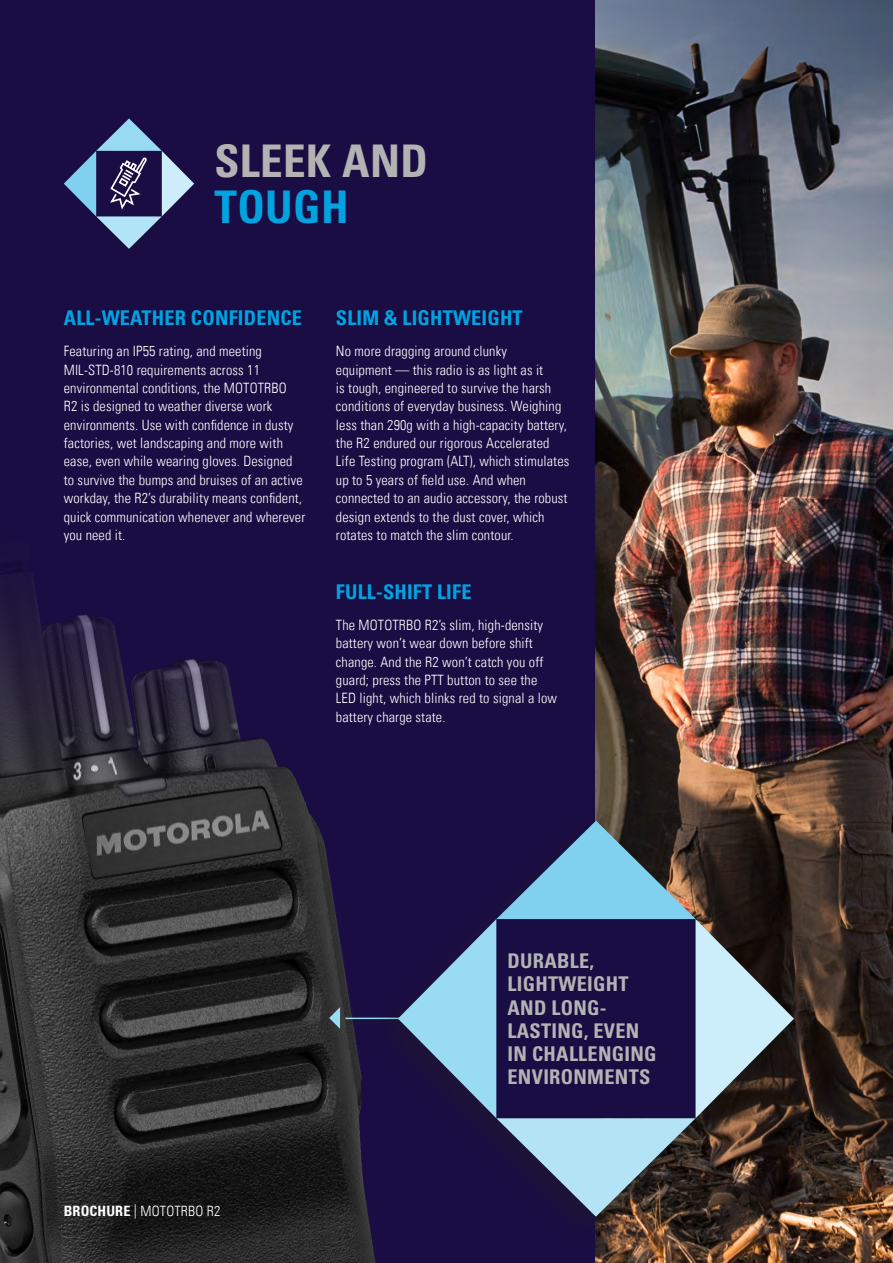
<style>
.page{position:relative;width:893px;height:1263px;background:#fff}
.page>*{position:absolute;margin:0;border:0;box-sizing:border-box;transform-origin:0 0}
.H1_-_CONTENT_HEADER{font:700 condensed 45px/46.5px "Univers LT Pro";letter-spacing:.01em;color:#b3b3b3}
.INTRODUCTION_COPY{font:700 condensed 20.25px/23.2px "Univers LT Pro";letter-spacing:.015em;color:#b3b3b3}
.H2_-_CONTENT_HEADER{font:700 condensed 20.25px "Univers LT Pro";letter-spacing:.01em;color:#00a3e0}
.COPY_-_LIGHT{font:300 condensed 14.25px/18.3px "Univers LT";letter-spacing:.01em;color:#fff}
.COPY{font:300 condensed 14.25px "Univers LT";letter-spacing:.01em;color:#fff}
.s1{color:#00a3e0}
.s2{font-family:"Univers LT Pro";font-weight:700}
</style>
<div class="page">
<img style="left:0;top:0;width:596px;height:1263px">
<img style="left:596px;top:0;width:297px;height:1263px">
<div style="left:344px;top:1016px;width:391px;height:11px;background:#231f20;opacity:.75"></div>
<hr style="left:345px;top:1017px;width:382px;height:2px;background:#99dbf2">
<svg style="left:329px;top:1007px;width:11px;height:22px"></svg>
<div style="left:367px;top:811px;width:438px;height:437px;background:#231f20;opacity:.4"></div>
<svg style="left:398px;top:821px;width:396px;height:396px;background:#424765"></svg>
<svg style="left:64px;top:118px;width:130px;height:131px;background:#424774"></svg>
<p class="H1_-_CONTENT_HEADER" style="left:214px;top:137px;width:215px">SLEEK AND<br><span class="s1">TOUGH</span></p>
<p class="H2_-_CONTENT_HEADER" style="left:64px;top:305px;width:240px">ALL-WEATHER CONFIDENCE</p>
<p class="COPY_-_LIGHT" style="left:64px;top:342px;width:243px">Featuring an IP55 rating, and meeting MIL-STD-810 requirements across 11 environmental conditions, the MOTOTRBO<br>R2 is designed to weather diverse work environments. Use with confidence in dusty factories, wet landscaping and more with ease, even while wearing gloves. Designed to survive the bumps and bruises of an active workday, the R2’s durability means confident, quick communication whenever and wherever you need it.</p>
<p class="H2_-_CONTENT_HEADER" style="left:336px;top:305px;width:188px">SLIM &amp; LIGHTWEIGHT</p>
<p class="COPY_-_LIGHT" style="left:336px;top:342px;width:235px">No more dragging around clunky<br>equipment — this radio is as light as it<br>is tough, engineered to survive the harsh conditions of everyday business. Weighing less than 290g with a high-capacity battery, the R2 endured our rigorous Accelerated Life Testing program (ALT), which stimulates up to 5 years of field use. And when connected to an audio accessory, the robust design extends to the dust cover, which rotates to match the slim contour.</p>
<p class="H2_-_CONTENT_HEADER" style="left:336px;top:579px;width:137px">FULL-SHIFT LIFE</p>
<p class="COPY_-_LIGHT" style="left:336px;top:616px;width:223px">The MOTOTRBO R2’s slim, high-density battery won’t wear down before shift change. And the R2 won’t catch you off guard; press the PTT button to see the LED light, which blinks red to signal a low battery charge state.</p>
<p class="COPY" style="left:64px;top:1202px;width:158px"><span class="s2">BROCHURE</span> | MOTOTRBO R2</p>
<p class="INTRODUCTION_COPY" style="left:507px;top:949px;width:151px">DURABLE,<br>LIGHTWEIGHT<br>AND LONG-<br>LASTING, EVEN<br>IN CHALLENGING<br>ENVIRONMENTS</p>
</div>
